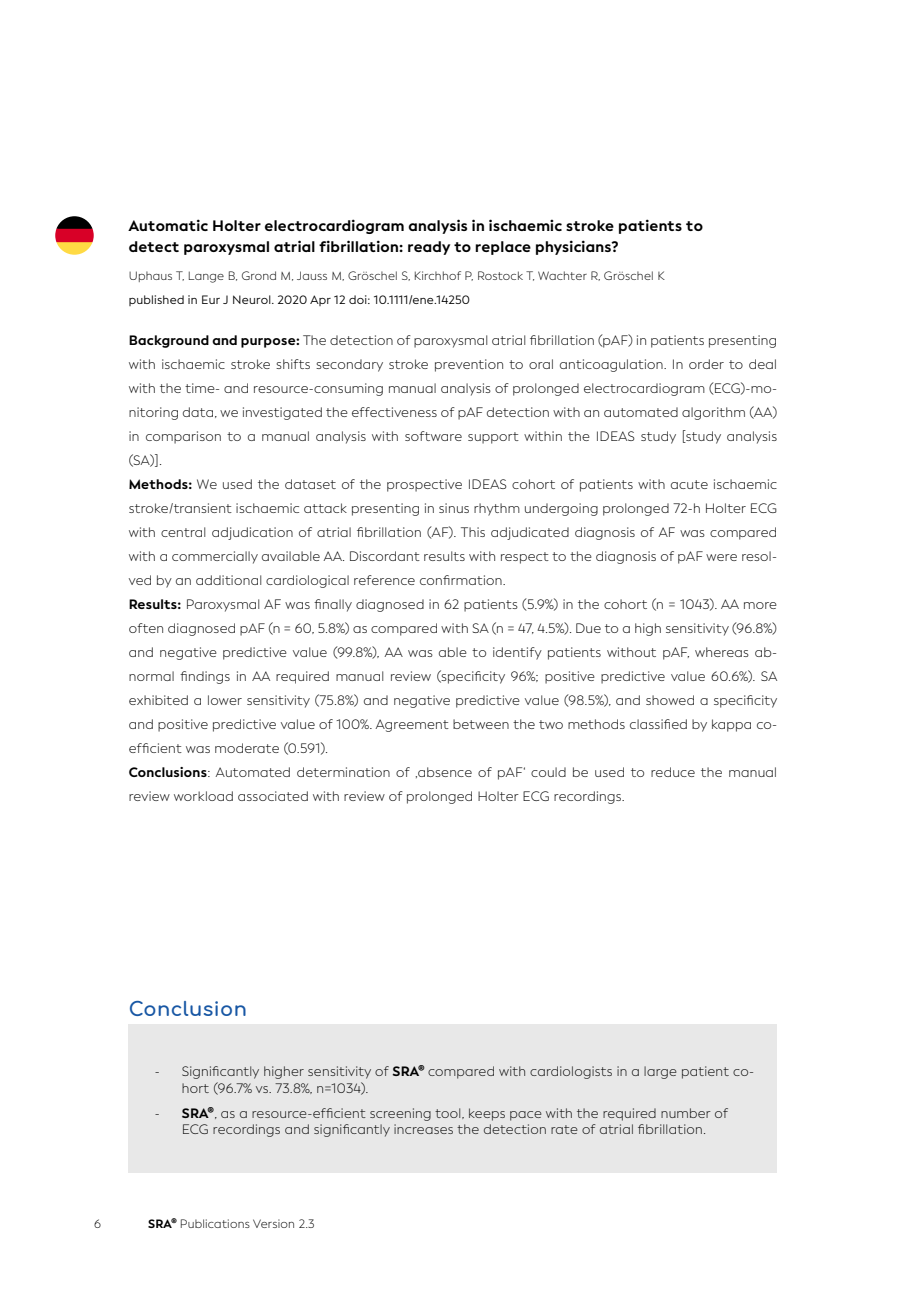
<style>
.page{position:relative;width:906px;height:1289px;background:#fff}
.page>*{position:absolute;margin:0;border:0;box-sizing:border-box;transform-origin:0 0}
.t1{font:700 19.5px "Comfortaa";letter-spacing:.02em;color:#1857a4}
.t2{font:700 15px/21px "Facundo";letter-spacing:.02em;color:#000}
.t3{font:300 13.5px/24px "Facundo";letter-spacing:.02em;color:#000}
.t4{font:300 12px "Facundo";letter-spacing:.02em;color:#000}
.t5{font:12px "Facundo";letter-spacing:.02em;color:#000}
.s1{font-weight:700}
</style>
<div class="page">
<svg style="left:55px;top:216px;width:39px;height:39px"></svg>
<div style="left:129px;top:1024px;width:648px;height:148px;background:#e8e8e8"></div>
<p class="t2" style="left:129px;top:216px;width:575px">Automatic Holter electrocardiogram analysis in ischaemic stroke patients to detect paroxysmal atrial fibrillation: ready to replace physicians?</p>
<p class="t4" style="left:129px;top:269px;width:537px">Uphaus T, Lange B, Grond M, Jauss M, Gröschel S, Kirchhof P, Rostock T, Wachter R, Gröschel K</p>
<p class="t5" style="left:129px;top:293px;width:343px">published in Eur J Neurol. 2020 Apr 12 doi: 10.1111/ene.14250</p>
<p class="t3" style="left:129px;top:328px;width:650px"><span class="s1">Background and purpose:</span> The detection of paroxysmal atrial fibrillation (pAF) in patients presenting with ischaemic stroke shifts secondary stroke prevention to oral anticoagulation. In order to deal with the time- and resource-consuming manual analysis of prolonged electrocardiogram (ECG)-mo&shy;nitoring data, we investigated the effectiveness of pAF detection with an automated algorithm (AA) in comparison to a manual analysis with software support within the IDEAS study [study analysis (SA)].<br><span class="s1">Methods:</span> We used the dataset of the prospective IDEAS cohort of patients with acute ischaemic stroke/transient ischaemic attack presenting in sinus rhythm undergoing prolonged 72-h Holter ECG with central adjudication of atrial fibrillation (AF). This adjudicated diagnosis of AF was compared with a commercially available AA. Discordant results with respect to the diagnosis of pAF were resol&shy;ved by an additional cardiological reference confirmation.<br><span class="s1">Results:</span> Paroxysmal AF was finally diagnosed in 62 patients (5.9%) in the cohort (n = 1043). AA more often diagnosed pAF (n = 60, 5.8%) as compared with SA (n = 47, 4.5%). Due to a high sensitivity (96.8%) and negative predictive value (99.8%), AA was able to identify patients without pAF, whereas ab&shy;normal findings in AA required manual review (specificity 96%; positive predictive value 60.6%). SA exhibited a lower sensitivity (75.8%) and negative predictive value (98.5%), and showed a specificity and positive predictive value of 100%. Agreement between the two methods classified by kappa co&shy;efficient was moderate (0.591).<br><span class="s1">Conclusions</span>: Automated determination of ‚absence of pAF‘ could be used to reduce the manual review workload associated with review of prolonged Holter ECG recordings.</p>
<h1 class="t1" style="left:129px;top:991px;width:120px">Conclusion</h1>
<p class="t3" style="left:182px;top:1063px;width:574px;line-height:16.5px;text-indent:-27px">- Significantly higher sensitivity of <span class="s1">SRA®</span> compared with cardiologists in a large patient co&shy;hort (96.7% vs. 73.8%, n=1034).</p>
<p class="t3" style="left:155px;top:1105px;width:575px;line-height:16.5px;text-align:center">- <span class="s1">SRA®</span>, as a resource-efficient screening tool, keeps pace with the required number of<br>ECG recordings and significantly increases the detection rate of atrial fibrillation.</p>
<p class="t4" style="left:94px;top:1217px;width:8px">6</p>
<p class="t4" style="left:148px;top:1217px;width:168px"><span class="s1">SRA®</span> Publications Version 2.3</p>
</div>
